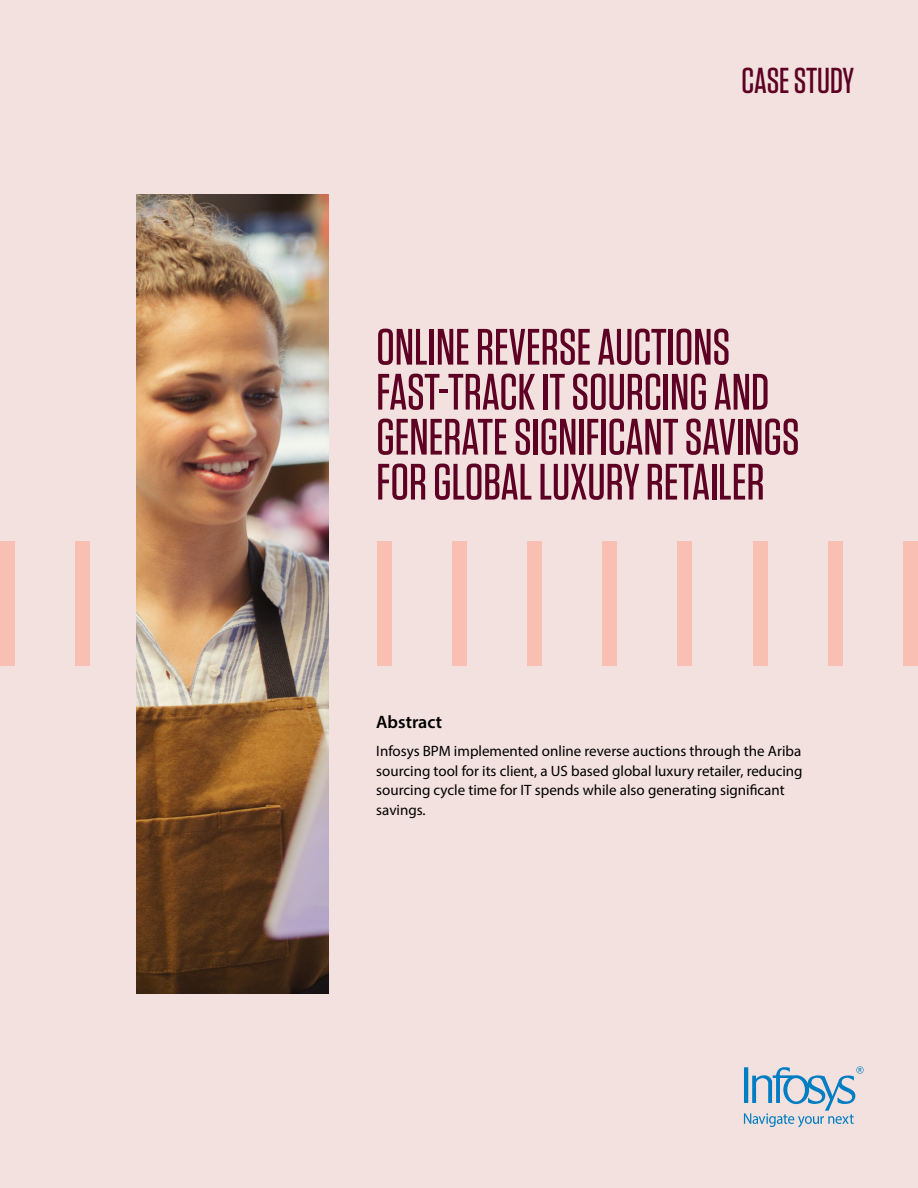
<style>
.page{position:relative;width:918px;height:1188px;background:#f2e1de}
.page>*{position:absolute;margin:0;border:0;box-sizing:border-box;transform-origin:0 0}
.t1{font:500 51px/45px "Tungsten";color:#5d0024}
.t2{font:500 36px "Tungsten";letter-spacing:-.005em;color:#5d0024}
.t3{font:600 18px "Myriad Pro";color:#000}
.t4{font:15px/19.5px "Myriad Pro";color:#000}
</style>
<div class="page">
<svg style="left:744px;top:1066px;width:120px;height:61px"></svg>
<div style="left:0;top:541px;width:15px;height:125px;background:#fabfb3"></div>
<div style="left:75px;top:541px;width:15px;height:125px;background:#fabfb3"></div>
<div style="left:828px;top:541px;width:15px;height:125px;background:#fabfb3"></div>
<div style="left:753px;top:541px;width:15px;height:125px;background:#fabfb3"></div>
<div style="left:527px;top:541px;width:15px;height:125px;background:#fabfb3"></div>
<div style="left:452px;top:541px;width:15px;height:125px;background:#fabfb3"></div>
<div style="left:677px;top:541px;width:15px;height:125px;background:#fabfb3"></div>
<div style="left:602px;top:541px;width:15px;height:125px;background:#fabfb3"></div>
<div style="left:377px;top:541px;width:15px;height:125px;background:#fabfb3"></div>
<div style="left:903px;top:541px;width:15px;height:125px;background:#fabfb3"></div>
<img style="left:136px;top:194px;width:192px;height:800px">
<h2 class="t2" style="left:742px;top:61px;width:114px">CASE STUDY</h2>
<h1 class="t1" style="left:376px;top:325px;width:425px">ONLINE REVERSE AUCTIONS<br>FAST-TRACK IT SOURCING AND<br>GENERATE SIGNIFICANT SAVINGS<br>FOR GLOBAL LUXURY RETAILER</h1>
<p class="t3" style="left:376px;top:711px;width:67px">Abstract</p>
<p class="t4" style="left:376px;top:741px;width:428px">Infosys BPM implemented online reverse auctions through the Ariba sourcing tool for its client, a US based global luxury retailer, reducing sourcing cycle time for IT spends while also generating significant savings.</p>
</div>
